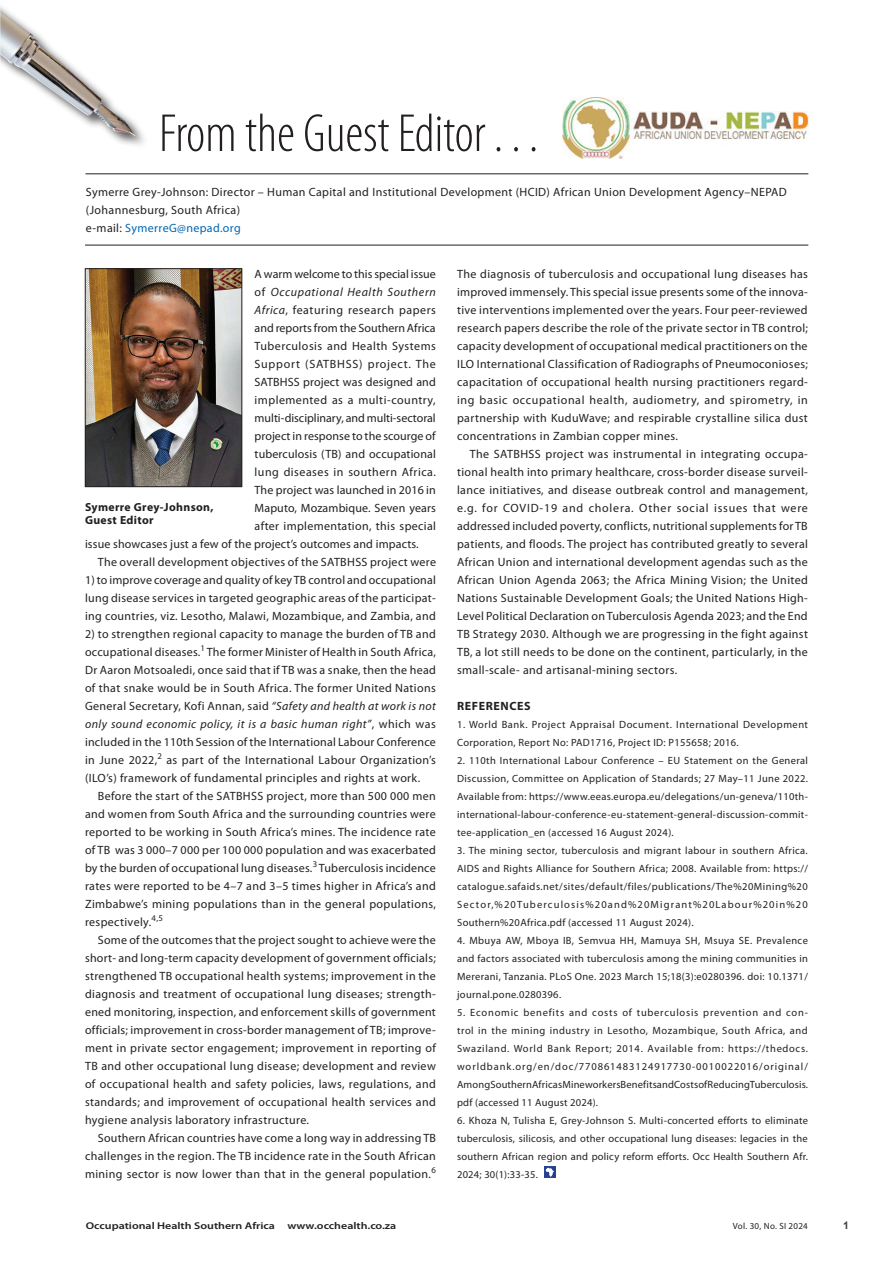
<style>
.page{position:relative;width:893px;height:1263px;background:#fff}
.page>*{position:absolute;margin:0;border:0;box-sizing:border-box;transform-origin:0 0}
.t1{font:300 condensed 54px "Myriad Pro";color:#231f20}
.t2{font:12px/18px "Myriad Pro";letter-spacing:.03em;color:#231f20;text-align:justify}
.t3{font:12px "Myriad Pro";letter-spacing:.01em;color:#231f20}
.t4{font:12px "Myriad Pro";color:#231f20}
.t5{font:12px "Myriad Pro";letter-spacing:.005em;color:#231f20}
.t6{font:italic 12px "Myriad Pro";letter-spacing:.055em;color:#231f20}
.t7{font:12px "Myriad Pro";letter-spacing:.06em;color:#231f20}
.t8{font:700 12px "Myriad Pro";letter-spacing:.05em;color:#231f20}
.t9{font:700 11.7px/13px "Myriad Pro";letter-spacing:.03em;color:#231f20}
.t10{font:10.5px/18px "Myriad Pro";letter-spacing:.03em;color:#231f20;text-align:justify}
.t11{font:700 10.5px "Arial";color:#3e3e3f}
.t12{font:600 9.9px "Myriad Pro";color:#231f20;scale:1.21 1}
.t13{font:9px "Myriad Pro";letter-spacing:.03em;color:#231f20}
.s1{color:#0166b3}
.s2{font-style:normal}
.s3{font-style:italic}
</style>
<div class="page">
<img style="left:0;top:11px;width:136px;height:125px">
<hr style="left:85px;top:173px;width:723px;height:1px;background:#231f20">
<hr style="left:85px;top:245px;width:723px;height:1px;background:#231f20">
<svg style="left:544px;top:1166px;width:11px;height:12px"></svg>
<img style="left:87px;top:270px;width:153px;height:215px">
<div style="left:85px;top:268px;width:157px;height:219px;border:1px solid #231f20"></div>
<img style="left:563px;top:98px;width:245px;height:61px">
<h1 class="t1" style="left:159px;top:104px;width:381px">From the Guest Editor . . .</h1>
<p class="t2" style="left:86px;top:183px;width:702px;text-align:left">Symerre Grey-Johnson: Director – Human Capital and Institutional Development (HCID) African Union Development Agency–NEPAD (Johannesburg, South Africa)<br>e-mail: <span class="s1">SymerreG@nepad.org</span></p>
<p class="t4" style="left:255px;top:266px;width:183px">A warm welcome to this special issue</p>
<p class="t6" style="left:255px;top:284px;width:183px"><span class="s2">of</span> Occupational Health Southern</p>
<p class="t2" style="left:255px;top:300px;width:183px"><span class="s3">Africa</span>, featuring research papers</p>
<p class="t4" style="left:255px;top:320px;width:183px">and reports from the Southern Africa</p>
<p class="t2" style="left:255px;top:336px;width:183px">Tuberculosis and Health Systems</p>
<p class="t7" style="left:255px;top:356px;width:183px">Support (SATBHSS) project. The</p>
<p class="t3" style="left:255px;top:374px;width:183px">SATBHSS project was designed and</p>
<p class="t2" style="left:255px;top:390px;width:183px">implemented as a multi-country,</p>
<p class="t4" style="left:255px;top:410px;width:183px">multi-disciplinary, and multi-sectoral</p>
<p class="t5" style="left:255px;top:428px;width:183px">project in response to the scourge of</p>
<p class="t3" style="left:255px;top:446px;width:183px">tuberculosis (TB) and occupational</p>
<p class="t2" style="left:255px;top:462px;width:183px">lung diseases in southern Africa.</p>
<p class="t3" style="left:255px;top:482px;width:183px">The project was launched in 2016 in</p>
<p class="t3" style="left:255px;top:500px;width:183px">Maputo, Mozambique. Seven years</p>
<p class="t2" style="left:255px;top:516px;width:183px">after implementation, this special</p>
<p class="t3" style="left:85px;top:536px;width:335px">issue showcases just a few of the project’s outcomes and impacts.</p>
<p class="t2" style="left:98px;top:552px;width:340px">The overall development objectives of the SATBHSS project were</p>
<p class="t2" style="left:85px;top:570px;width:352px">1) to improve coverage and quality of key TB control and occupational lung disease services in targeted geographic areas of the participat&shy;ing countries, viz. Lesotho, Malawi, Mozambique, and Zambia, and</p>
<p class="t2" style="left:85px;top:624px;width:352px">2) to strengthen regional capacity to manage the burden of TB and occupational diseases.<sup>1</sup> The former Minister of Health in South Africa, Dr Aaron Motsoaledi, once said that if TB was a snake, then the head of that snake would be in South Africa. The former United Nations General Secretary, Kofi Annan, said <span class="s3">“Safety and health at work is not only sound economic policy, it is a basic human right”</span>, which was included in the 110th Session of the International Labour Conference in June 2022,<sup>2</sup> as part of the International Labour Organization’s (ILO’s) framework of fundamental principles and rights at work.</p>
<p class="t2" style="left:85px;top:786px;width:352px;text-indent:13px">Before the start of the SATBHSS project, more than 500 000 men and women from South Africa and the surrounding countries were reported to be working in South Africa’s mines. The incidence rate of TB was 3 000–7 000 per 100 000 population and was exacerbated by the burden of occupational lung diseases.<sup>3</sup> Tuberculosis incidence rates were reported to be 4–7 and 3–5 times higher in Africa’s and Zimbabwe’s mining populations than in the general populations, respectively.<sup>4,5</sup></p>
<p class="t2" style="left:85px;top:930px;width:352px;text-indent:13px">Some of the outcomes that the project sought to achieve were the short- and long-term capacity development of government officials; strengthened TB occupational health systems; improvement in the diagnosis and treatment of occupational lung diseases; strength&shy;ened monitoring, inspection, and enforcement skills of government officials; improvement in cross-border management of TB; improve&shy;ment in private sector engagement; improvement in reporting of TB and other occupational lung disease; development and review of occupational health and safety policies, laws, regulations, and standards; and improvement of occupational health services and hygiene analysis laboratory infrastructure.</p>
<p class="t2" style="left:85px;top:1128px;width:352px;text-indent:13px">Southern African countries have come a long way in addressing TB challenges in the region. The TB incidence rate in the South African mining sector is now lower than that in the general population.<sup>6</sup></p>
<p class="t9" style="left:85px;top:500px;width:130px">Symerre Grey-Johnson,<br>Guest Editor</p>
<p class="t2" style="left:457px;top:264px;width:352px">The diagnosis of tuberculosis and occupational lung diseases has improved immensely. This special issue presents some of the innova&shy;tive interventions implemented over the years. Four peer-reviewed research papers describe the role of the private sector in TB control; capacity development of occupational medical practitioners on the ILO International Classification of Radiographs of Pneumoconioses; capacitation of occupational health nursing practitioners regard&shy;ing basic occupational health, audiometry, and spirometry, in partnership with KuduWave; and respirable crystalline silica dust concentrations in Zambian copper mines.</p>
<p class="t2" style="left:457px;top:444px;width:352px;text-indent:13px">The SATBHSS project was instrumental in integrating occupa&shy;tional health into primary healthcare, cross-border disease surveil&shy;lance initiatives, and disease outbreak control and management, e.g. for COVID-19 and cholera. Other social issues that were addressed included poverty, conflicts, nutritional supplements for TB patients, and floods. The project has contributed greatly to several African Union and international development agendas such as the African Union Agenda 2063; the Africa Mining Vision; the United Nations Sustainable Development Goals; the United Nations High-Level Political Declaration on Tuberculosis Agenda 2023; and the End TB Strategy 2030. Although we are progressing in the fight against TB, a lot still needs to be done on the continent, particularly, in the small-scale- and artisanal-mining sectors.</p>
<p class="t8" style="left:457px;top:698px;width:75px">REFERENCES</p>
<p class="t10" style="left:457px;top:715px;width:352px">1. World Bank. Project Appraisal Document. International Development<br>Corporation, Report No: PAD1716, Project ID: P155658; 2016.</p>
<p class="t10" style="left:457px;top:751px;width:352px">2. 110th International Labour Conference – EU Statement on the General Discussion, Committee on Application of Standards; 27 May–11 June 2022.<br>Available from: https://www.eeas.europa.eu/delegations/un-geneva/110th&shy;international-labour-conference-eu-statement-general-discussion-commit&shy;tee-application_en (accessed 16 August 2024).</p>
<p class="t10" style="left:457px;top:841px;width:352px">3. The mining sector, tuberculosis and migrant labour in southern Africa.<br>AIDS and Rights Alliance for Southern Africa; 2008. Available from: https:// catalogue.safaids.net/sites/default/files/publications/The%20Mining%20<br>Sector,%20Tuberculosis%20and%20Migrant%20Labour%20in%20<br>Southern%20Africa.pdf (accessed 11 August 2024).</p>
<p class="t10" style="left:457px;top:931px;width:352px">4. Mbuya AW, Mboya IB, Semvua HH, Mamuya SH, Msuya SE. Prevalence and factors associated with tuberculosis among the mining communities in Mererani, Tanzania. PLoS One. 2023 March 15;18(3):e0280396. doi: 10.1371/ journal.pone.0280396.</p>
<p class="t10" style="left:457px;top:1003px;width:352px">5. Economic benefits and costs of tuberculosis prevention and con&shy;trol in the mining industry in Lesotho, Mozambique, South Africa, and Swaziland. World Bank Report; 2014. Available from: https://thedocs. worldbank.org/en/doc/770861483124917730-0010022016/original/ AmongSouthernAfricasMineworkersBenefitsandCostsofReducingTuberculosis. pdf (accessed 11 August 2024).</p>
<p class="t10" style="left:457px;top:1111px;width:352px">6. Khoza N, Tulisha E, Grey-Johnson S. Multi-concerted efforts to eliminate tuberculosis, silicosis, and other occupational lung diseases: legacies in the southern African region and policy reform efforts. Occ Health Southern Afr.<br>2024; 30(1):33-35.</p>
<p class="t12" style="left:86px;top:1219px;width:158px">Occupational Health Southern Africa</p>
<p class="t12" style="left:287px;top:1219px;width:92px">www.occhealth.co.za</p>
<p class="t13" style="left:733px;top:1220px;width:76px">Vol. 30, No. SI 2024</p>
<p class="t11" style="left:843px;top:1218px;width:7px">1</p>
</div>
